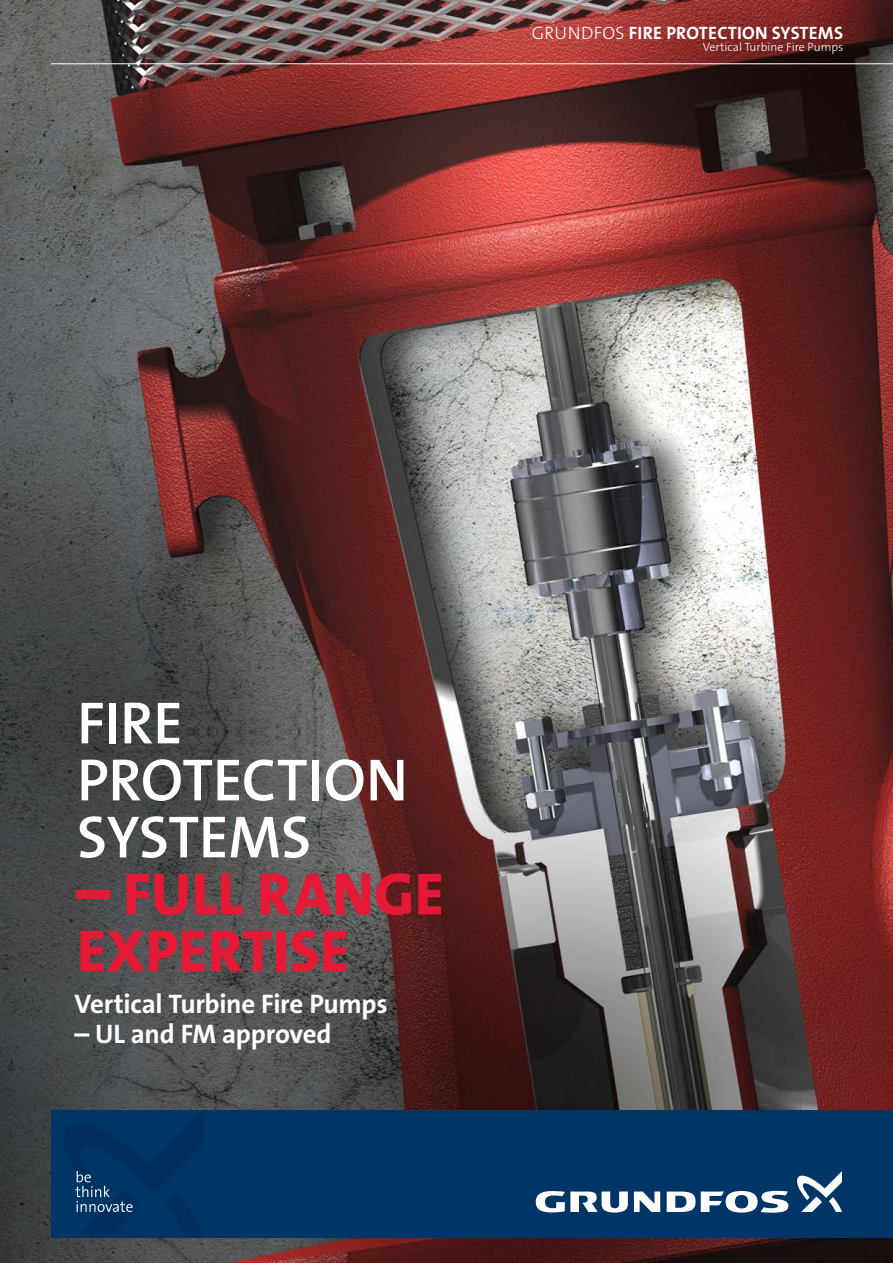
<style>
.page{position:relative;width:893px;height:1263px;background:#fff}
.page>*{position:absolute;margin:0;border:0;box-sizing:border-box;transform-origin:0 0}
.Heading_6SB_Neg{font:60px/57px "Grundfos The Sans V2 OT 6 SB";letter-spacing:-.005em;color:#fff}
.Heading_6SB_Neg-2{font:60px/57px "Grundfos The Sans V2 OT 8 XB";letter-spacing:.005em;color:#e51836}
.Subhead_7B_Neg_1{font:27px "Grundfos The Sans V2 OT 7 B";letter-spacing:-.015em;color:#fff}
.t1{font:18px "Grundfos The Sans V2 OT 7 B";letter-spacing:.015em;color:#fff}
.t2{font:12px "Grundfos The Sans V2 OT 3 L";color:#fff}
.s1{font-family:"Grundfos The Sans V2 OT 3 L"}
</style>
<div class="page">
<img style="left:0;top:0;width:893px;height:1263px">
<div style="left:51px;top:1110px;width:842px;height:127px;background:#003667"></div>
<svg style="left:634px;top:1191px;width:26px;height:21px"></svg>
<svg style="left:536px;top:1191px;width:92px;height:21px"></svg>
<svg style="left:667px;top:1191px;width:121px;height:22px"></svg>
<svg style="left:797px;top:1171px;width:45px;height:41px"></svg>
<svg style="left:75px;top:1171px;width:58px;height:41px"></svg>
<hr style="left:51px;top:63px;width:842px;height:1px;background:#fff">
<p class="t1" style="left:532px;top:21px;width:313px"><span class="s1">GRUNDFOS</span> FIRE PROTECTION SYSTEMS</p>
<p class="t2" style="left:703px;top:39px;width:142px">Vertical Turbine Fire Pumps</p>
<p class="Heading_6SB_Neg" style="left:77px;top:695px;width:333px">FIRE<br>PROTECTION<br>SYSTEMS</p>
<p class="Heading_6SB_Neg-2" style="left:77px;top:866px;width:369px">– FULL RANGE<br>EXPERTISE</p>
<p class="Subhead_7B_Neg_1" style="left:74px;top:986px;width:315px">Vertical Turbine Fire Pumps</p>
<p class="Subhead_7B_Neg_1" style="left:74px;top:1016px;width:259px">– UL and FM approved</p>
</div>
